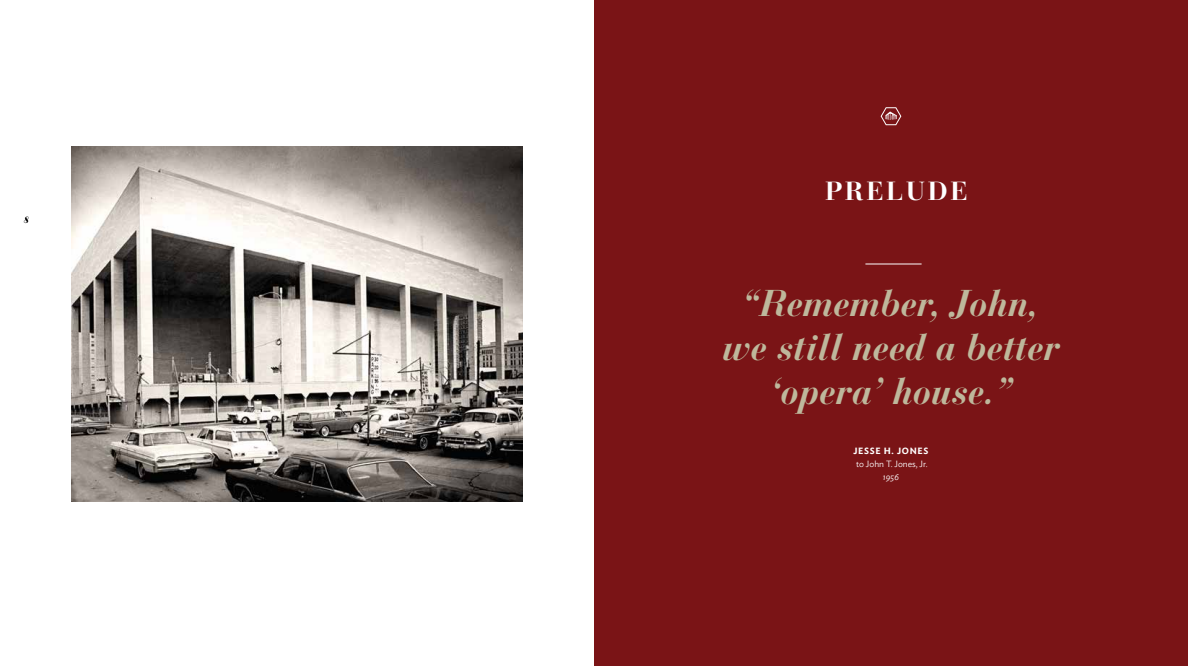
<style>
.page{position:relative;width:1188px;height:666px;background:#fff}
.page>*{position:absolute;margin:0;border:0;box-sizing:border-box;transform-origin:0 0}
.t1{font:italic 700 37.1px/43.6px "Bauer Bodoni";letter-spacing:-.005em;color:#beb89c;text-align:center}
.t2{font:700 26px "Bauer Bodoni";letter-spacing:.1em;color:#fff}
.t3{font:300 9px "Ideal Sans";color:#fff}
.t4{font:600 9px "Ideal Sans";letter-spacing:.075em;color:#fff}
.t5{font:italic 300 9px "Ideal Sans";color:#fff}
.t6{font:italic 700 9px "Bauer Bodoni";color:#000}
</style>
<div class="page">
<img style="left:72px;top:147px;width:450px;height:354px">
<div style="left:594px;top:0;width:594px;height:666px;background:#7a1416"></div>
<hr style="left:865px;top:264px;width:57px;height:1px;background:#fff">
<svg style="left:880px;top:107px;width:22px;height:19px"></svg>
<p class="t6" style="left:24px;top:215px;width:7px">8</p>
<p class="t2" style="left:825px;top:176px;width:144px">PRELUDE</p>
<p class="t1" style="left:722px;top:282px;width:339px">“Remember, John, we still need a better ‘opera’ house.”</p>
<p class="t4" style="left:853px;top:444px;width:77px">JESSE H. JONES</p>
<p class="t3" style="left:856px;top:457px;width:73px">to John T. Jones, Jr.</p>
<p class="t5" style="left:883px;top:470px;width:18px">1956</p>
</div>
